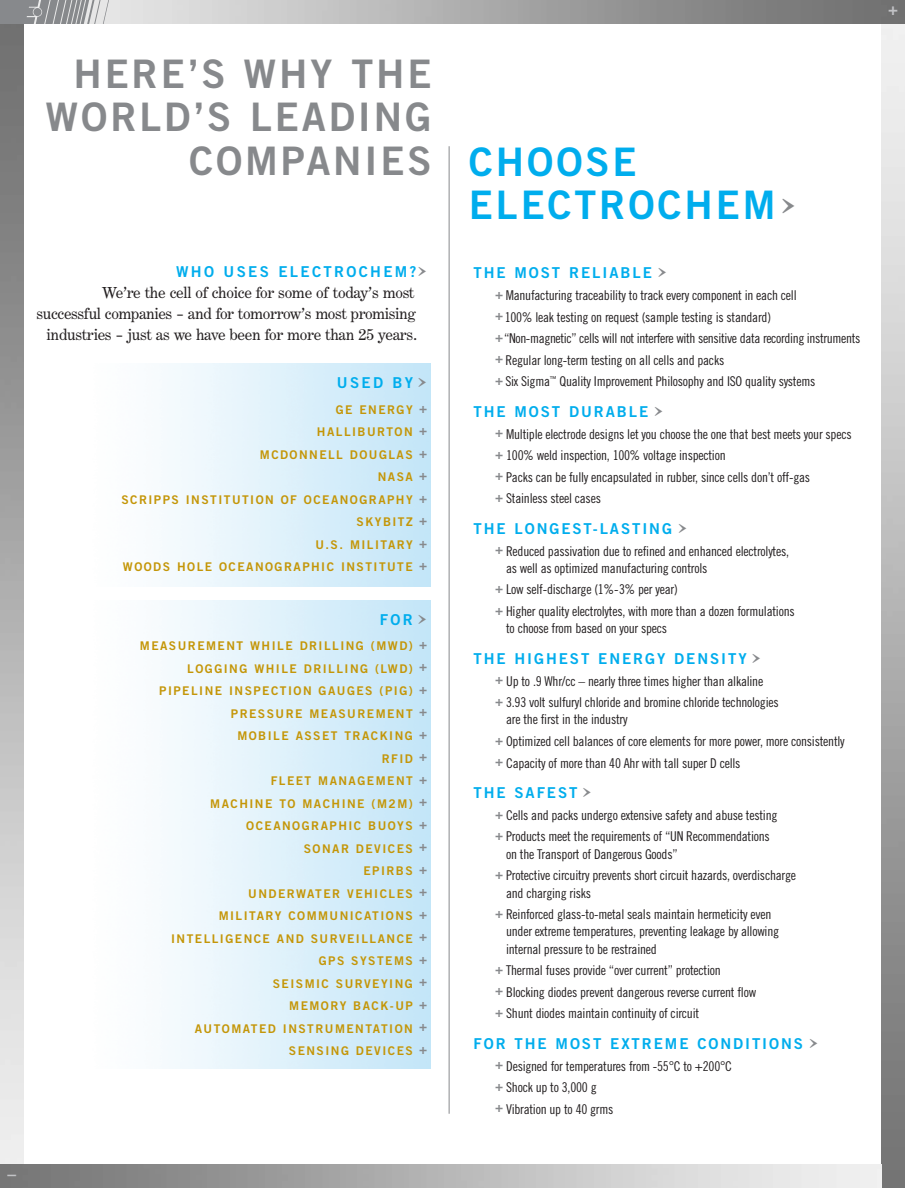
<style>
.page{position:relative;width:905px;height:1188px;background:#fff}
.page>*{position:absolute;margin:0;border:0;box-sizing:border-box;transform-origin:0 0}
.t1{font:39.3px "Trade Gothic Bold Two";letter-spacing:.075em;color:#87898c}
.t2{font:39.3px "Trade Gothic Bold Two";letter-spacing:.075em;color:#00aded}
.t3{font:17.4px "Trade Gothic Bold Two";color:#c2c3c6}
.t4{font:16.5px/21px "Century Expanded T";letter-spacing:-.025em;color:#231f20;text-align:right}
.t5{font:16.5px "Trade Gothic Bold Two";color:#c2c3c6}
.t6{font:15px "Trade Gothic Bold Two";letter-spacing:.13em;color:#00aded}
.t7{font:15px "Trade Gothic Bold Two";letter-spacing:.155em;color:#00aded}
.t8{font:13.5px/21.6px "Trade Gothic Cond Eighteen";letter-spacing:-.02em;color:#231f20}
.t9{font:12px/22.5px "Trade Gothic Bold Two";letter-spacing:.12em;color:#c49608;text-align:right}
.s1{color:#00aded}
.s2{font-family:"Mrs Eaves";font-weight:700;font-size:33.75px;color:#87898c}
.s3{font-family:"Mrs Eaves";font-weight:700;font-size:21px;color:#87898c}
.s4{font-size:13.5px;color:#87898c}
.s5{font-family:"Trade Gothic Bold Two";color:#87898c}
</style>
<div class="page">
<hr style="left:449px;top:146px;width:1px;height:968px;background:#87898c">
<svg style="left:0;top:0;width:119px;height:24px;background:#a6a7a9"></svg>
<h1 class="t1" style="left:73px;top:59px;width:359px">HERE’S WHY THE</h1>
<h1 class="t1" style="left:46px;top:103px;width:387px">WORLD’S LEADING</h1>
<h1 class="t1" style="left:189px;top:147px;width:449px">COMPANIES <span class="s1">CHOOSE</span></h1>
<h1 class="t2" style="left:469px;top:191px;width:329px">ELECTROCHEM<span class="s2">&gt;</span></h1>
<p class="t7" style="left:176px;top:267px;width:253px">WHO USES ELECTROCHEM?<span class="s3">&gt;</span></p>
<p class="t4" style="left:37px;top:282px;width:382px">We’re the cell of choice for some of today’s most successful companies – and for tomorrow’s most promising industries – just as we have been for more than 25 years.</p>
<p class="t6" style="left:337px;top:377px;width:92px">USED BY<span class="s3">&gt;</span></p>
<p class="t9" style="left:121px;top:400px;width:307px">GE ENERGY <span class="s4">+<br></span>HALLIBURTON <span class="s4">+<br></span>MCDONNELL DOUGLAS <span class="s4">+<br></span>NASA <span class="s4">+<br></span>SCRIPPS INSTITUTION OF OCEANOGRAPHY <span class="s4">+<br></span>SKYBITZ <span class="s4">+<br></span>U.S. MILITARY <span class="s4">+<br></span>WOODS HOLE OCEANOGRAPHIC INSTITUTE <span class="s4">+</span></p>
<p class="t6" style="left:380px;top:614px;width:49px">FOR <span class="s3">&gt;</span></p>
<p class="t9" style="left:140px;top:636px;width:289px">MEASUREMENT WHILE DRILLING (MWD) <span class="s4">+<br></span>LOGGING WHILE DRILLING (LWD) <span class="s4">+<br></span>PIPELINE INSPECTION GAUGES (PIG) <span class="s4">+<br></span>PRESSURE MEASUREMENT <span class="s4">+<br></span>MOBILE ASSET TRACKING <span class="s4">+<br></span>RFID <span class="s4">+<br></span>FLEET MANAGEMENT <span class="s4">+<br></span>MACHINE TO MACHINE (M2M) <span class="s4">+<br></span>OCEANOGRAPHIC BUOYS <span class="s4">+<br></span>SONAR DEVICES <span class="s4">+<br></span>EPIRBS <span class="s4">+<br></span>UNDERWATER VEHICLES <span class="s4">+<br></span>MILITARY COMMUNICATIONS <span class="s4">+<br></span>INTELLIGENCE AND SURVEILLANCE <span class="s4">+<br></span>GPS SYSTEMS <span class="s4">+<br></span>SEISMIC SURVEYING <span class="s4">+<br></span>MEMORY BACK-UP <span class="s4">+<br></span>AUTOMATED INSTRUMENTATION <span class="s4">+<br></span>SENSING DEVICES <span class="s4">+</span></p>
<p class="t6" style="left:473px;top:268px;width:196px">THE MOST RELIABLE <span class="s3">&gt;</span></p>
<p class="t8" style="left:495px;top:286px;width:367px"><span class="s5">+</span> Manufacturing traceability to track every component in each cell<br><span class="s5">+</span>100% leak testing on request (sample testing is standard)<br><span class="s5">+</span>“Non-magnetic” cells will not interfere with sensitive data recording instruments <span class="s5">+</span> Regular long-term testing on all cells and packs<br><span class="s5">+</span> Six Sigma<sup>™</sup> Quality Improvement Philosophy and ISO quality systems</p>
<p class="t6" style="left:473px;top:406px;width:192px">THE MOST DURABLE <span class="s3">&gt;</span></p>
<p class="t8" style="left:495px;top:424px;width:358px"><span class="s5">+</span> Multiple electrode designs let you choose the one that best meets your specs <span class="s5">+</span> 100% weld inspection, 100% voltage inspection<br><span class="s5">+</span> Packs can be fully encapsulated in rubber, since cells don’t off-gas<br><span class="s5">+</span> Stainless steel cases</p>
<p class="t6" style="left:473px;top:523px;width:216px">THE LONGEST-LASTING <span class="s3">&gt;</span></p>
<p class="t8" style="left:506px;top:543px;width:284px;line-height:17.2px;text-indent:-11px"><span class="s5">+</span> Reduced passivation due to refined and enhanced electrolytes, as well as optimized manufacturing controls</p>
<p class="t8" style="left:495px;top:580px;width:301px"><span class="s5">+</span> Low self-discharge (1%-3% per year)<br><span class="s5">+</span> Higher quality electrolytes, with more than a dozen formulations</p>
<p class="t8" style="left:506px;top:619px;width:162px">to choose from based on your specs</p>
<p class="t6" style="left:473px;top:653px;width:290px">THE HIGHEST ENERGY DENSITY <span class="s3">&gt;</span></p>
<p class="t8" style="left:495px;top:671px;width:285px"><span class="s5">+</span> Up to .9 Whr/cc – nearly three times higher than alkaline<br><span class="s5">+</span> 3.93 volt sulfuryl chloride and bromine chloride technologies</p>
<p class="t8" style="left:495px;top:710px;width:351px;text-indent:11px">are the first in the industry<br><span class="s5">+</span> Optimized cell balances of core elements for more power, more consistently <span class="s5">+</span> Capacity of more than 40 Ahr with tall super D cells</p>
<p class="t6" style="left:473px;top:788px;width:120px">THE SAFEST <span class="s3">&gt;</span></p>
<p class="t8" style="left:495px;top:805px;width:284px"><span class="s5">+</span> Cells and packs undergo extensive safety and abuse testing <span class="s5">+</span> Products meet the requirements of “UN Recommendations</p>
<p class="t8" style="left:495px;top:844px;width:302px;text-indent:11px">on the Transport of Dangerous Goods”<br><span class="s5">+</span> Protective circuitry prevents short circuit hazards, overdischarge</p>
<p class="t8" style="left:495px;top:883px;width:278px;text-indent:11px">and charging risks<br><span class="s5">+</span> Reinforced glass-to-metal seals maintain hermeticity even</p>
<p class="t8" style="left:506px;top:924px;width:274px;line-height:17.2px">under extreme temperatures, preventing leakage by allowing internal pressure to be restrained</p>
<p class="t8" style="left:495px;top:961px;width:263px"><span class="s5">+</span> Thermal fuses provide “over current” protection<br><span class="s5">+</span> Blocking diodes prevent dangerous reverse current flow <span class="s5">+</span> Shunt diodes maintain continuity of circuit</p>
<p class="t6" style="left:473px;top:1038px;width:347px">FOR THE MOST EXTREME CONDITIONS <span class="s3">&gt;</span></p>
<p class="t8" style="left:495px;top:1056px;width:238px"><span class="s5">+</span> Designed for temperatures from -55°C to +200°C <span class="s5">+</span> Shock up to 3,000 g<br><span class="s5">+</span> Vibration up to 40 grms</p>
<p class="t3" style="left:7px;top:1167px;width:10px">–</p>
<p class="t5" style="left:888px;top:3px;width:11px">+</p>
</div>
